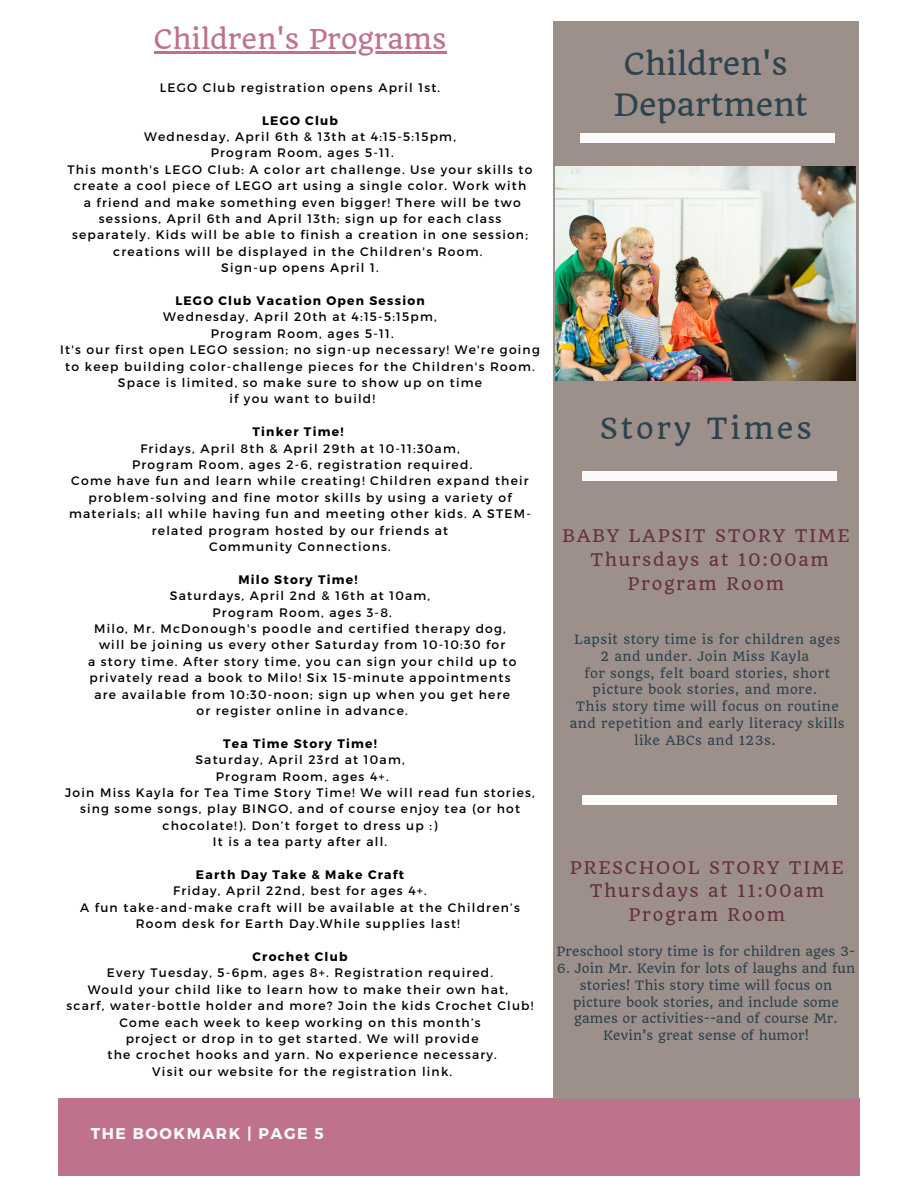
<style>
.page{position:relative;width:918px;height:1188px;background:#fff}
.page>*{position:absolute;margin:0;border:0;box-sizing:border-box;transform-origin:0 0}
.t1{font:30px "Quando";color:#2c4450}
.t2{font:28.5px "Quando";letter-spacing:.1em;color:#2c4450}
.t3{font:26.7px "Quando";color:#bf728e}
.t4{font:17.1px "Quando";letter-spacing:.1em;color:#673044}
.t5{font:700 15.6px "Montserrat";letter-spacing:.1em;color:#fafafa}
.t6{font:12.6px/16.8px "Quando";letter-spacing:.035em;color:#2c4450;text-align:center}
.t7{font:12.6px/16.8px "Quando";letter-spacing:.01em;color:#2c4450;text-align:center}
.t8{font:12.3px/16.4px "Montserrat";letter-spacing:.1em;color:#000;text-align:center}
.t9{font:700 12.3px "Montserrat";letter-spacing:.1em;color:#000}
</style>
<div class="page">
<div style="left:58px;top:1099px;width:801px;height:76px;background:#bf728e"></div>
<div style="left:553px;top:21px;width:305px;height:1078px;background:#9d908a"></div>
<div style="left:580px;top:133px;width:254px;height:9px;background:#fafafa"></div>
<div style="left:582px;top:795px;width:254px;height:9px;background:#fafafa"></div>
<img style="left:556px;top:166px;width:300px;height:215px">
<hr style="left:154px;top:51px;width:293px;height:2px;background:#bf728e">
<div style="left:582px;top:471px;width:254px;height:9px;background:#fafafa"></div>
<p class="t3" style="left:154px;top:22px;width:294px">Children's Programs</p>
<p class="t8" style="left:160px;top:79px;width:282px">LEGO Club registration opens April 1st.</p>
<p class="t9" style="left:262px;top:112px;width:77px">LEGO Club</p>
<p class="t8" style="left:144px;top:128px;width:313px">Wednesday, April 6th &amp; 13th at 4:15-5:15pm,</p>
<p class="t8" style="left:211px;top:144px;width:185px">Program Room, ages 5-11.</p>
<p class="t8" style="left:68px;top:161px;width:467px">This month's LEGO Club: A color art challenge. Use your skills to create a cool piece of LEGO art using a single color. Work with</p>
<p class="t8" style="left:72px;top:193px;width:457px">a friend and make something even bigger! There will be two sessions, April 6th and April 13th; sign up for each class separately. Kids will be able to finish a creation in one session; creations will be displayed in the Children's Room.</p>
<p class="t8" style="left:221px;top:259px;width:159px">Sign-up opens April 1.</p>
<p class="t9" style="left:175px;top:293px;width:251px">LEGO Club Vacation Open Session</p>
<p class="t8" style="left:163px;top:308px;width:275px">Wednesday, April 20th at 4:15-5:15pm,</p>
<p class="t8" style="left:211px;top:325px;width:185px">Program Room, ages 5-11.</p>
<p class="t8" style="left:60px;top:341px;width:481px">It's our first open LEGO session; no sign-up necessary! We're going to keep building color-challenge pieces for the Children's Room.<br>Space is limited, so make sure to show up on time</p>
<p class="t8" style="left:229px;top:390px;width:147px">if you want to build!</p>
<p class="t9" style="left:253px;top:424px;width:93px">Tinker Time!</p>
<p class="t8" style="left:140px;top:439px;width:321px">Fridays, April 8th &amp; April 29th at 10-11:30am,</p>
<p class="t8" style="left:132px;top:456px;width:342px">Program Room, ages 2-6, registration required.</p>
<p class="t8" style="left:69px;top:472px;width:463px">Come have fun and learn while creating! Children expand their problem-solving and fine motor skills by using a variety of materials; all while having fun and meeting other kids. A STEM&shy;related program hosted by our friends at</p>
<p class="t8" style="left:209px;top:538px;width:183px">Community Connections.</p>
<p class="t9" style="left:238px;top:571px;width:121px">Milo Story Time!</p>
<p class="t8" style="left:170px;top:587px;width:262px">Saturdays, April 2nd &amp; 16th at 10am,</p>
<p class="t8" style="left:212px;top:603px;width:181px">Program Room, ages 3-8.</p>
<p class="t8" style="left:94px;top:620px;width:413px">Milo, Mr. McDonough's poodle and certified therapy dog,</p>
<p class="t8" style="left:99px;top:636px;width:408px">will be joining us every other Saturday from 10-10:30 for</p>
<p class="t8" style="left:88px;top:653px;width:430px;text-align:left">a story time. After story time, you can sign your child up to privately read a book to Milo! Six 15-minute appointments</p>
<p class="t8" style="left:94px;top:685px;width:417px">are available from 10:30-noon; sign up when you get here</p>
<p class="t8" style="left:196px;top:702px;width:213px">or register online in advance.</p>
<p class="t9" style="left:223px;top:735px;width:155px">Tea Time Story Time!</p>
<p class="t8" style="left:195px;top:751px;width:211px">Saturday, April 23rd at 10am,</p>
<p class="t8" style="left:216px;top:767px;width:174px">Program Room, ages 4+.</p>
<p class="t8" style="left:65px;top:784px;width:471px">Join Miss Kayla for Tea Time Story Time! We will read fun stories, sing some songs, play BINGO, and of course enjoy tea (or hot chocolate!). Don’t forget to dress up :)</p>
<p class="t8" style="left:213px;top:833px;width:176px">It is a tea party after all.</p>
<p class="t9" style="left:196px;top:867px;width:210px">Earth Day Take &amp; Make Craft</p>
<p class="t8" style="left:173px;top:882px;width:255px">Friday, April 22nd, best for ages 4+.</p>
<p class="t8" style="left:80px;top:899px;width:441px">A fun take-and-make craft will be available at the Children’s<br>Room desk for Earth Day.While supplies last!</p>
<p class="t9" style="left:253px;top:949px;width:97px">Crochet Club</p>
<p class="t8" style="left:107px;top:964px;width:388px">Every Tuesday, 5-6pm, ages 8+. Registration required.</p>
<p class="t8" style="left:88px;top:981px;width:422px">Would your child like to learn how to make their own hat,</p>
<p class="t8" style="left:67px;top:997px;width:468px">scarf, water-bottle holder and more? Join the kids Crochet Club!<br>Come each week to keep working on this month’s</p>
<p class="t8" style="left:126px;top:1030px;width:355px">project or drop in to get started. We will provide</p>
<p class="t8" style="left:107px;top:1046px;width:391px">the crochet hooks and yarn. No experience necessary.</p>
<p class="t8" style="left:152px;top:1063px;width:301px">Visit our website for the registration link.</p>
<p class="t1" style="left:624px;top:45px;width:166px">Children's</p>
<p class="t1" style="left:614px;top:87px;width:195px">Department</p>
<p class="t2" style="left:600px;top:410px;width:214px">Story Times</p>
<p class="t4" style="left:562px;top:526px;width:289px">BABY LAPSIT STORY TIME</p>
<p class="t4" style="left:590px;top:549px;width:240px">Thursdays at 10:00am</p>
<p class="t4" style="left:628px;top:573px;width:158px">Program Room</p>
<p class="t6" style="left:574px;top:631px;width:268px">Lapsit story time is for children ages</p>
<p class="t6" style="left:601px;top:648px;width:210px">2 and under. Join Miss Kayla</p>
<p class="t6" style="left:584px;top:665px;width:247px">for songs, felt board stories, short picture book stories, and more.</p>
<p class="t6" style="left:576px;top:698px;width:265px">This story time will focus on routine</p>
<p class="t6" style="left:570px;top:715px;width:277px">and repetition and early literacy skills like ABCs and 123s.</p>
<p class="t4" style="left:570px;top:857px;width:275px">PRESCHOOL STORY TIME</p>
<p class="t4" style="left:590px;top:880px;width:236px">Thursdays at 11:00am</p>
<p class="t4" style="left:629px;top:904px;width:158px">Program Room</p>
<p class="t7" style="left:557px;top:943px;width:300px">Preschool story time is for children ages 3-</p>
<p class="t7" style="left:557px;top:960px;width:300px">6. Join Mr. Kevin for lots of laughs and fun stories! This story time will focus on picture book stories, and include some games or activities--and of course Mr.<br>Kevin’s great sense of humor!</p>
<p class="t5" style="left:91px;top:1124px;width:234px">THE BOOKMARK | PAGE 5</p>
</div>
